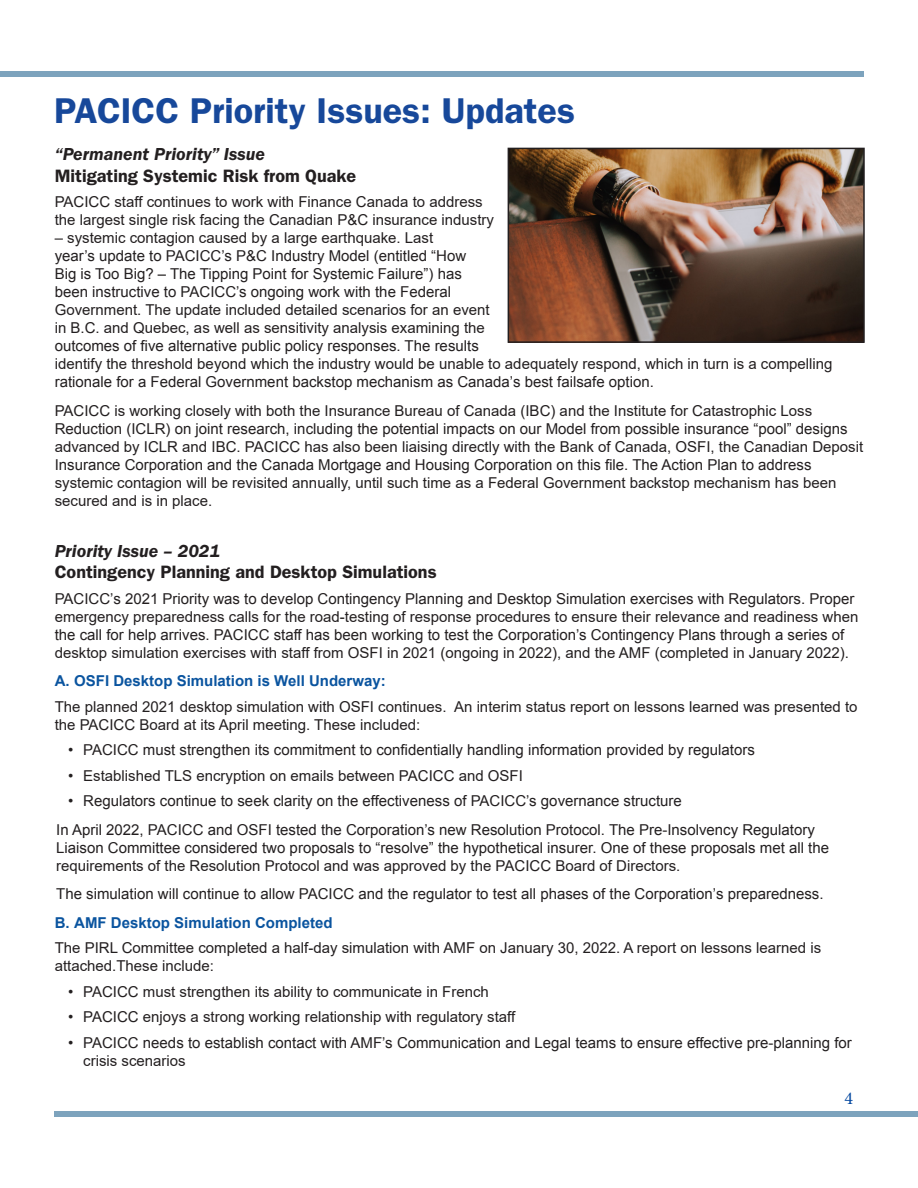
<style>
.page{position:relative;width:918px;height:1188px;background:#fff}
.page>*{position:absolute;margin:0;border:0;box-sizing:border-box;transform-origin:0 0}
.t1{font:600 36px "ITC Franklin Gothic Std";color:#17489a}
.t2{font:600 18px "ITC Franklin Gothic Std";color:#231f20}
.t3{font:italic 600 18px "ITC Franklin Gothic Std";color:#231f20}
.t4{font:18px "Minion Pro";color:#00459e}
.t5{font:15px/18px "Arial";color:#231f20}
.t6{font:700 15px "Arial";color:#0a549f}
</style>
<div class="page">
<div style="left:0;top:71px;width:864px;height:6px;background:#7da3bd"></div>
<div style="left:54px;top:1111px;width:864px;height:6px;background:#7da3bd"></div>
<img style="left:511px;top:151px;width:351px;height:189px">
<div style="left:508px;top:148px;width:357px;height:195px;border:2px solid #231f20"></div>
<h2 class="t1" style="left:54px;top:89px;width:523px">PACICC Priority Issues: Updates</h2>
<h3 class="t3" style="left:55px;top:144px;width:212px">“Permanent Priority” Issue</h3>
<h4 class="t2" style="left:55px;top:165px;width:303px">Mitigating Systemic Risk from Quake</h4>
<p class="t5" style="left:55px;top:193px;width:441px">PACICC staff continues to work with Finance Canada to address the largest single risk facing the Canadian P&amp;C insurance industry</p>
<p class="t5" style="left:55px;top:229px;width:779px">– systemic contagion caused by a large earthquake. Last<br>year’s update to PACICC’s P&amp;C Industry Model (entitled “How<br>Big is Too Big? – The Tipping Point for Systemic Failure”) has<br>been instructive to PACICC’s ongoing work with the Federal<br>Government. The update included detailed scenarios for an event<br>in B.C. and Quebec, as well as sensitivity analysis examining the<br>outcomes of five alternative public policy responses. The results<br>identify the threshold beyond which the industry would be unable to adequately respond, which in turn is a compelling rationale for a Federal Government backstop mechanism as Canada’s best failsafe option.</p>
<p class="t5" style="left:55px;top:401px;width:810px">PACICC is working closely with both the Insurance Bureau of Canada (IBC) and the Institute for Catastrophic Loss Reduction (ICLR) on joint research, including the potential impacts on our Model from possible insurance “pool” designs advanced by ICLR and IBC. PACICC has also been liaising directly with the Bank of Canada, OSFI, the Canadian Deposit Insurance Corporation and the Canada Mortgage and Housing Corporation on this file. The Action Plan to address systemic contagion will be revisited annually, until such time as a Federal Government backstop mechanism has been secured and is in place.</p>
<h3 class="t3" style="left:55px;top:540px;width:167px">Priority Issue – 2021</h3>
<h4 class="t2" style="left:55px;top:561px;width:383px">Contingency Planning and Desktop Simulations</h4>
<p class="t5" style="left:55px;top:590px;width:805px">PACICC’s 2021 Priority was to develop Contingency Planning and Desktop Simulation exercises with Regulators. Proper emergency preparedness calls for the road-testing of response procedures to ensure their relevance and readiness when the call for help arrives. PACICC staff has been working to test the Corporation’s Contingency Plans through a series of desktop simulation exercises with staff from OSFI in 2021 (ongoing in 2022), and the AMF (completed in January 2022).</p>
<p class="t6" style="left:55px;top:671px;width:332px">A. OSFI Desktop Simulation is Well Underway:</p>
<p class="t5" style="left:55px;top:698px;width:804px">The planned 2021 desktop simulation with OSFI continues. An interim status report on lessons learned was presented to the PACICC Board at its April meeting. These included:</p>
<p class="t5" style="left:68px;top:741px;width:688px">• PACICC must strengthen its commitment to confidentially handling information provided by regulators</p>
<p class="t5" style="left:68px;top:767px;width:456px">• Established TLS encryption on emails between PACICC and OSFI</p>
<p class="t5" style="left:68px;top:792px;width:615px">• Regulators continue to seek clarity on the effectiveness of PACICC’s governance structure</p>
<p class="t5" style="left:56px;top:821px;width:774px">In April 2022, PACICC and OSFI tested the Corporation’s new Resolution Protocol. The Pre-Insolvency Regulatory<br>Liaison Committee considered two proposals to “resolve” the hypothetical insurer. One of these proposals met all the requirements of the Resolution Protocol and was approved by the PACICC Board of Directors.</p>
<p class="t5" style="left:56px;top:885px;width:769px">The simulation will continue to allow PACICC and the regulator to test all phases of the Corporation’s preparedness.</p>
<p class="t6" style="left:55px;top:912px;width:279px">B. AMF Desktop Simulation Completed</p>
<p class="t5" style="left:55px;top:939px;width:768px">The PIRL Committee completed a half-day simulation with AMF on January 30, 2022. A report on lessons learned is attached.These include:</p>
<p class="t5" style="left:68px;top:983px;width:422px">• PACICC must strengthen its ability to communicate in French</p>
<p class="t5" style="left:68px;top:1008px;width:449px">• PACICC enjoys a strong working relationship with regulatory staff</p>
<p class="t5" style="left:83px;top:1034px;width:770px;text-indent:-15px">• PACICC needs to establish contact with AMF’s Communication and Legal teams to ensure effective pre-planning for crisis scenarios</p>
<p class="t4" style="left:844px;top:1086px;width:10px">4</p>
</div>
